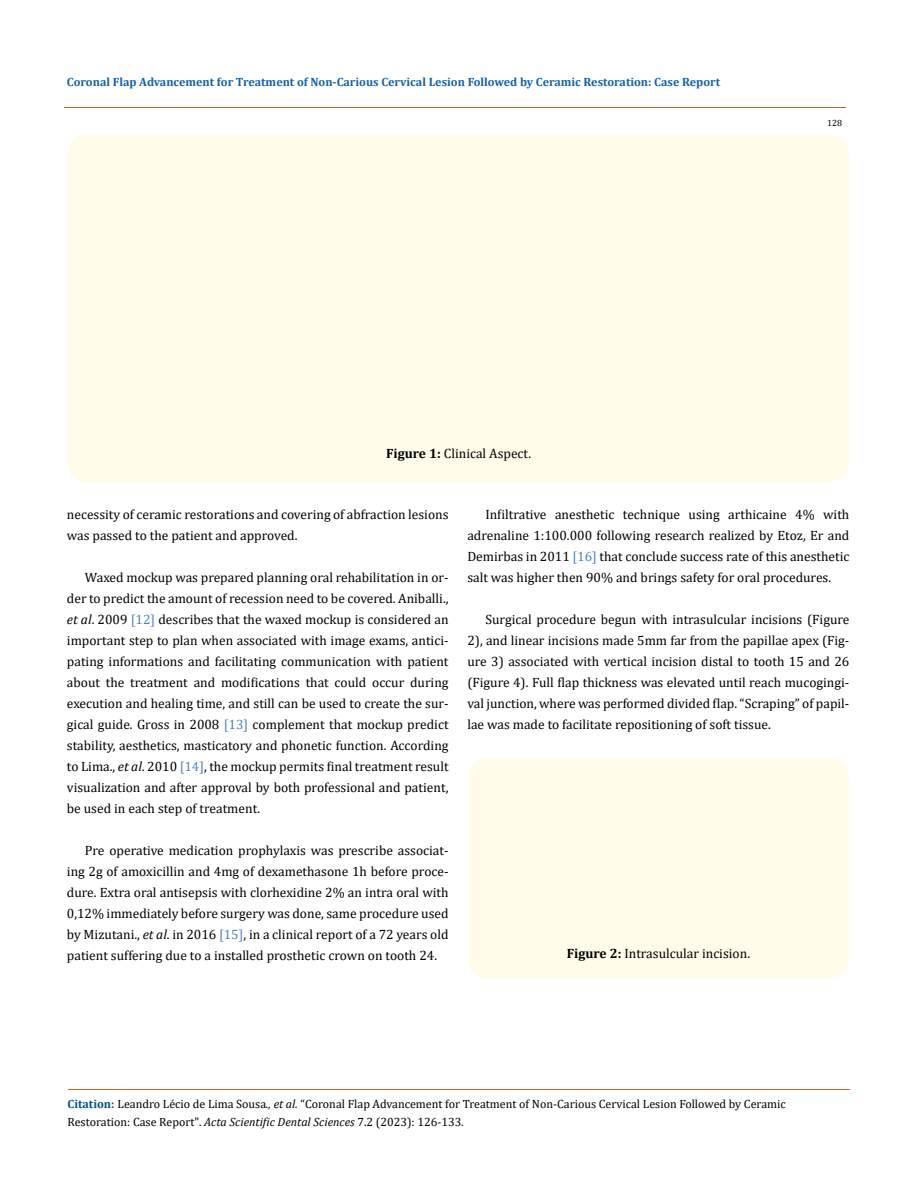
<style>
.page{position:relative;width:917px;height:1188px;background:#fff}
.page>*{position:absolute;margin:0;border:0;box-sizing:border-box;transform-origin:0 0}
.t1{font:13.5px/21px "Cambria";color:#000;text-align:justify}
.t2{font:12px/18px "Cambria";color:#000}
.t3{font:700 12px "Cambria";color:#1560a6}
.t4{font:9px "Cambria";color:#000}
.s1{font-weight:700}
.s2{font-style:italic}
.s3{color:#4f81bd}
.s4{font-weight:700;color:#035089}
</style>
<div class="page">
<div style="left:67px;top:135px;width:781px;height:347px;background:#fffde9;border-radius:18px"></div>
<div style="left:468px;top:758px;width:381px;height:220px;background:#fffde9;border-radius:18px"></div>
<hr style="left:64px;top:108px;width:781px;height:1px;background:#e05d1a">
<hr style="left:68px;top:1090px;width:781px;height:1px;background:#e05d1a">
<p class="t3" style="left:67px;top:73px;width:654px">Coronal Flap Advancement for Treatment of Non-Carious Cervical Lesion Followed by Ceramic Restoration: Case Report</p>
<p class="t4" style="left:827px;top:118px;width:16px">128</p>
<p class="t1" style="left:386px;top:443px;width:146px"><span class="s1">Figure 1:</span> Clinical Aspect.</p>
<p class="t1" style="left:67px;top:503px;width:383px">necessity of ceramic restorations and covering of abfraction lesions was passed to the patient and approved.</p>
<p class="t1" style="left:67px;top:566px;width:383px;text-indent:18px">Waxed mockup was prepared planning oral rehabilitation in or&shy;der to predict the amount of recession need to be covered. Aniballi., <span class="s2">et al</span>. 2009 <span class="s3">[12]</span> describes that the waxed mockup is considered an important step to plan when associated with image exams, antici&shy;pating informations and facilitating communication with patient about the treatment and modifications that could occur during execution and healing time, and still can be used to create the sur&shy;gical guide. Gross in 2008 <span class="s3">[13]</span> complement that mockup predict stability, aesthetics, masticatory and phonetic function. According to Lima., <span class="s2">et al</span>. 2010 <span class="s3">[14]</span>, the mockup permits final treatment result visualization and after approval by both professional and patient, be used in each step of treatment.</p>
<p class="t1" style="left:67px;top:839px;width:383px;text-indent:18px">Pre operative medication prophylaxis was prescribe associat&shy;ing 2g of amoxicillin and 4mg of dexamethasone 1h before proce&shy;dure. Extra oral antisepsis with clorhexidine 2% an intra oral with 0,12% immediately before surgery was done, same procedure used by Mizutani., <span class="s2">et al</span>. in 2016 <span class="s3">[15]</span>, in a clinical report of a 72 years old patient suffering due to a installed prosthetic crown on tooth 24.</p>
<p class="t1" style="left:467px;top:503px;width:383px;text-indent:18px">Infiltrative anesthetic technique using arthicaine 4% with adrenaline 1:100.000 following research realized by Etoz, Er and Demirbas in 2011 <span class="s3">[16]</span> that conclude success rate of this anesthetic salt was higher then 90% and brings safety for oral procedures.</p>
<p class="t1" style="left:467px;top:609px;width:383px;text-indent:18px">Surgical procedure begun with intrasulcular incisions (Figure 2), and linear incisions made 5mm far from the papillae apex (Fig&shy;ure 3) associated with vertical incision distal to tooth 15 and 26 (Figure 4). Full flap thickness was elevated until reach mucogingi&shy;val junction, where was performed divided flap. “Scraping” of papil&shy;lae was made to facilitate repositioning of soft tissue.</p>
<p class="t1" style="left:566px;top:943px;width:185px"><span class="s1">Figure 2:</span> Intrasulcular incision.</p>
<p class="t2" style="left:68px;top:1095px;width:719px"><span class="s4">Citation:</span> Leandro Lécio de Lima Sousa<span class="s2">., et al.</span> “Coronal Flap Advancement for Treatment of Non-Carious Cervical Lesion Followed by Ceramic<br>Restoration: Case Report". <span class="s2">Acta Scientific Dental Sciences</span> 7.2 (2023): 126-133.</p>
</div>
